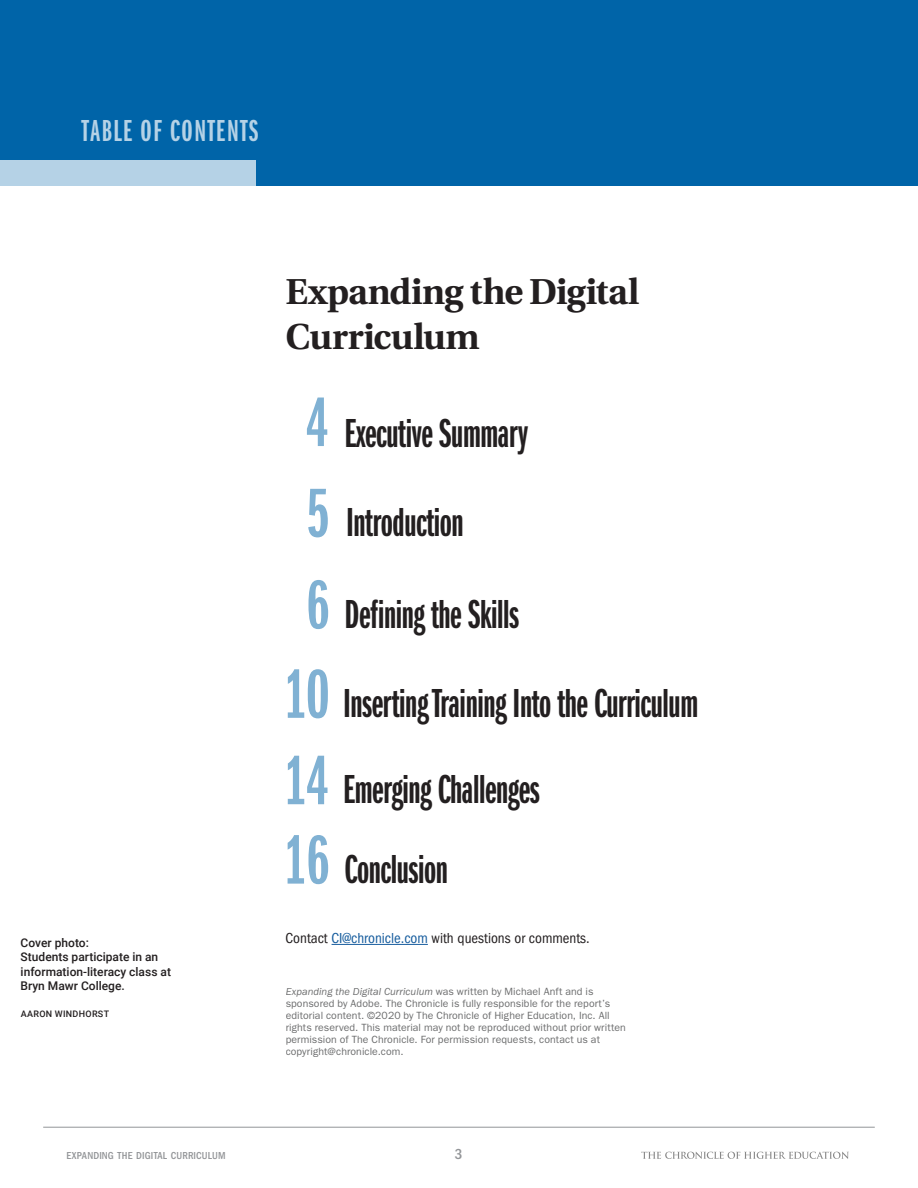
<style>
.page{position:relative;width:918px;height:1188px;background:#fff}
.page>*{position:absolute;margin:0;border:0;box-sizing:border-box;transform-origin:0 0}
.t1{font:72px "ITC Franklin Gothic Std Dm X Cp";color:#80b1d3}
.t2{font:42px "ITC Franklin Gothic Std Dm X Cp";letter-spacing:-.01em;color:#231f20}
.CHE_News_Hed_Semibol{font:700 36px/45px "Heuristica";letter-spacing:-.01em;color:#231f20}
.Section_Headers{font:31.5px "ITC Franklin Gothic Std Dm X Cp";letter-spacing:.05em;color:#b5d2e6}
.t3{font:condensed 15px "ITC Franklin Gothic Std";color:#231f20}
.t4{font:500 condensed 15px "ITC Franklin Gothic Std";color:#939598}
.t5{font:500 12px/14.4px "Roboto";color:#231f20}
.t6{font:10.5px/12px "ITC Franklin Gothic Std";letter-spacing:.01em;color:#4b4c4d}
.CHE_News_Body_Justif{font:500 condensed 10.5px "ITC Franklin Gothic Std";letter-spacing:.01em;color:#939598}
.t7{font:500 9px "Roboto";letter-spacing:.035em;color:#231f20}
.s1{color:#175d9e}
.s2{font-style:italic}
</style>
<div class="page">
<hr style="left:43px;top:1127px;width:832px;height:1px;background:#939598">
<svg style="left:641px;top:1152px;width:208px;height:7px"></svg>
<div style="left:0;top:0;width:918px;height:185px;background:#0064a8"></div>
<div style="left:0;top:160px;width:255px;height:25px;background:#b5d2e6"></div>
<hr style="left:332px;top:944px;width:96px;height:1px;background:#175d9e">
<p class="Section_Headers" style="left:82px;top:114px;width:178px">TABLE OF CONTENTS</p>
<p class="t5" style="left:21px;top:935px;width:152px">Cover photo:<br>Students participate in an information-literacy class at<br>Bryn Mawr College.</p>
<p class="t7" style="left:21px;top:1008px;width:90px">AARON WINDHORST</p>
<p class="CHE_News_Hed_Semibol" style="left:286px;top:268px;width:355px">Expanding the Digital<br>Curriculum</p>
<p class="t1" style="left:306px;top:383px;width:25px">4</p>
<p class="t1" style="left:306px;top:474px;width:25px">5</p>
<p class="t2" style="left:345px;top:410px;width:185px">Executive Summary</p>
<p class="t2" style="left:346px;top:500px;width:119px">Introduction</p>
<p class="t1" style="left:306px;top:566px;width:25px">6</p>
<p class="t1" style="left:284px;top:655px;width:47px">10</p>
<p class="t1" style="left:284px;top:742px;width:47px">14</p>
<p class="t1" style="left:283px;top:821px;width:47px">16</p>
<p class="t2" style="left:345px;top:591px;width:176px">Defining the Skills</p>
<p class="t2" style="left:343px;top:681px;width:357px">Inserting Training Into the Curriculum</p>
<p class="t2" style="left:343px;top:767px;width:198px">Emerging Challenges</p>
<p class="t2" style="left:345px;top:846px;width:105px">Conclusion</p>
<p class="t3" style="left:286px;top:930px;width:306px">Contact <span class="s1">CI@chronicle.com</span> with questions or comments.</p>
<p class="t6" style="left:286px;top:985px;width:342px"><span class="s2">Expanding the Digital Curriculum</span> was written by Michael Anft and is sponsored by Adobe. The Chronicle is fully responsible for the report’s editorial content. ©2020 by The Chronicle of Higher Education, Inc. All rights reserved. This material may not be reproduced without prior written permission of The Chronicle. For permission requests, contact us at copyright@chronicle.com.</p>
<p class="CHE_News_Body_Justif" style="left:67px;top:1150px;width:160px">EXPANDING THE DIGITAL CURRICULUM</p>
<h3 class="t4" style="left:455px;top:1146px;width:9px">3</h3>
</div>
